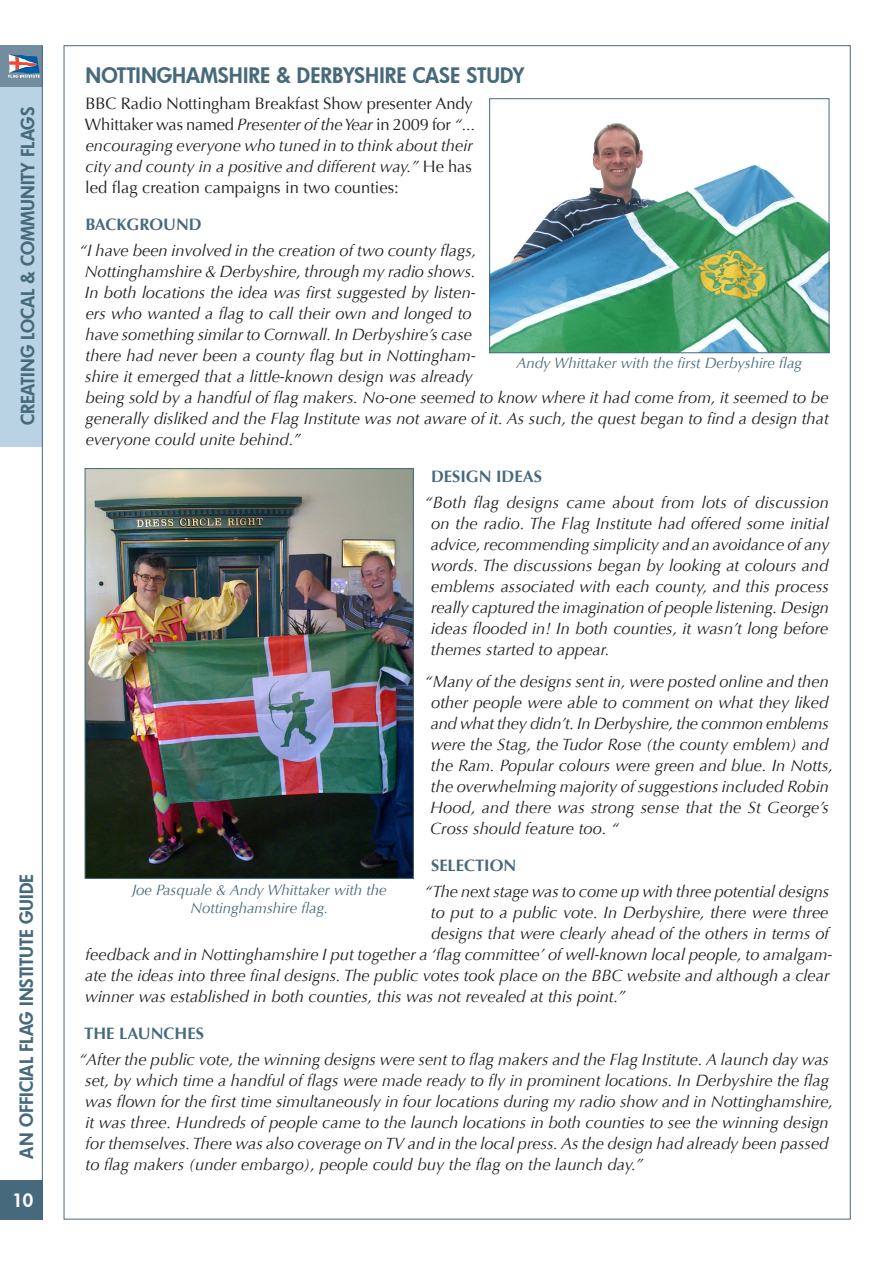
<style>
.page{position:relative;width:893px;height:1263px;background:#fff}
.page>*{position:absolute;margin:0;border:0;box-sizing:border-box;transform-origin:0 0}
.t1{font:800 20.85px "Futura";color:#466a7c}
.t2{font:800 18px "Futura";color:#466a7c}
.t3{font:800 18px "Futura";color:#fff}
.t4{font:italic 16.5px/21px "Optima";color:#231f20}
.t5{font:16.5px/21px "Optima";color:#231f20}
.t6{font:700 16.5px "Optima";color:#466a7c}
.t7{font:italic 15px/18px "Optima";color:#466a7c;text-align:center}
.s1{font-style:italic}
</style>
<div class="page">
<div style="left:0;top:45px;width:43px;height:43px;background:#728d9d"></div>
<div style="left:0;top:87px;width:43px;height:360px;background:#bad3e4"></div>
<hr style="left:42px;top:45px;width:1px;height:1174px;background:#466a7c">
<div style="left:0;top:1180px;width:43px;height:39px;background:#466a7c"></div>
<img style="left:87px;top:470px;width:325px;height:407px">
<div style="left:85px;top:468px;width:329px;height:411px;border:1px solid #466a7c"></div>
<img style="left:491px;top:123px;width:336px;height:228px">
<div style="left:489px;top:98px;width:340px;height:255px;border:1px solid #466a7c"></div>
<svg style="left:8px;top:54px;width:32px;height:24px"></svg>
<p class="t2" style="left:16px;top:425px;width:320px;rotate:-90deg">CREATING LOCAL &amp; COMMUNITY FLAGS</p>
<p class="t2" style="left:14px;top:1158px;width:286px;rotate:-90deg">AN OFFICIAL FLAG INSTITUTE GUIDE</p>
<p class="t3" style="left:12px;top:1188px;width:22px">10</p>
<p class="t1" style="left:86px;top:62px;width:441px">NOTTINGHAMSHIRE &amp; DERBYSHIRE CASE STUDY</p>
<p class="t5" style="left:85px;top:93px;width:392px">BBC Radio Nottingham Breakfast Show presenter Andy Whittaker was named <span class="s1">Presenter of the Year</span> in 2009 for <span class="s1">“... encouraging everyone who tuned in to think about their city and county in a positive and different way.”</span> He has led flag creation campaigns in two counties:</p>
<p class="t6" style="left:86px;top:215px;width:118px">BACKGROUND</p>
<p class="t4" style="left:85px;top:240px;width:746px;text-indent:-6px">“I have been involved in the creation of two county flags,<br>Nottinghamshire &amp; Derbyshire, through my radio shows.<br>In both locations the idea was first suggested by listen-<br>ers who wanted a flag to call their own and longed to<br>have something similar to Cornwall. In Derbyshire’s case<br>there had never been a county flag but in Nottingham-<br>shire it emerged that a little-known design was already<br>being sold by a handful of flag makers. No-one seemed to know where it had come from, it seemed to be generally disliked and the Flag Institute was not aware of it. As such, the quest began to find a design that everyone could unite behind.”</p>
<p class="t6" style="left:431px;top:467px;width:112px">DESIGN IDEAS</p>
<p class="t4" style="left:431px;top:492px;width:400px;text-align:justify;text-indent:-6px">“Both flag designs came about from lots of discussion on the radio. The Flag Institute had offered some initial advice, recommending simplicity and an avoidance of any words. The discussions began by looking at colours and emblems associated with each county, and this process really captured the imagination of people listening. Design ideas flooded in! In both counties, it wasn’t long before themes started to appear.</p>
<p class="t4" style="left:430px;top:670px;width:405px;text-indent:-6px">“Many of the designs sent in, were posted online and then other people were able to comment on what they liked and what they didn’t. In Derbyshire, the common emblems were the Stag, the Tudor Rose (the county emblem) and the Ram. Popular colours were green and blue. In Notts, the overwhelming majority of suggestions included Robin Hood, and there was strong sense that the St George’s Cross should feature too. “</p>
<p class="t6" style="left:431px;top:856px;width:87px">SELECTION</p>
<p class="t4" style="left:424px;top:880px;width:406px">“The next stage was to come up with three potential designs</p>
<p class="t4" style="left:431px;top:901px;width:399px">to put to a public vote. In Derbyshire, there were three</p>
<p class="t4" style="left:431px;top:923px;width:400px">designs that were clearly ahead of the others in terms of</p>
<p class="t4" style="left:86px;top:944px;width:748px">feedback and in Nottinghamshire I put together a ‘flag committee’ of well-known local people, to amalgam-</p>
<p class="t4" style="left:85px;top:965px;width:746px">ate the ideas into three final designs. The public votes took place on the BBC website and although a clear</p>
<p class="t4" style="left:85px;top:986px;width:542px">winner was established in both counties, this was not revealed at this point.”</p>
<p class="t6" style="left:84px;top:1024px;width:121px">THE LAUNCHES</p>
<p class="t4" style="left:85px;top:1049px;width:749px;text-indent:-6px">“After the public vote, the winning designs were sent to flag makers and the Flag Institute. A launch day was set, by which time a handful of flags were made ready to fly in prominent locations. In Derbyshire the flag was flown for the first time simultaneously in four locations during my radio show and in Nottinghamshire, it was three. Hundreds of people came to the launch locations in both counties to see the winning design for themselves. There was also coverage on TV and in the local press. As the design had already been passed to flag makers (under embargo), people could buy the flag on the launch day.”</p>
<p class="t7" style="left:517px;top:354px;width:287px">Andy Whittaker with the first Derbyshire flag</p>
<p class="t7" style="left:132px;top:881px;width:256px">Joe Pasquale &amp; Andy Whittaker with the<br>Nottinghamshire flag.</p>
</div>
